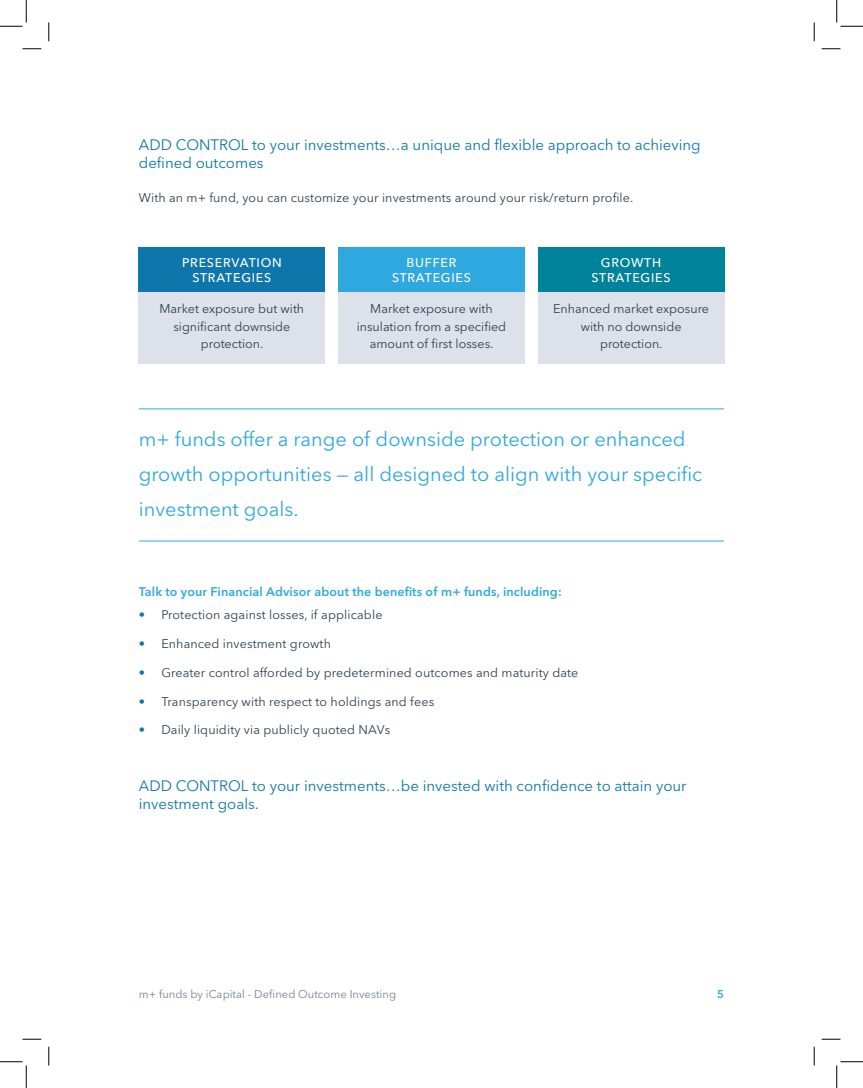
<style>
.page{position:relative;width:863px;height:1088px;background:#fff}
.page>*{position:absolute;margin:0;border:0;box-sizing:border-box;transform-origin:0 0}
.Callout{font:20px/35px "Avenir Next LT Pro";color:#2fa8df}
.t1{font:15px/17.5px "Avenir Next LT Pro";color:#0e76aa}
.serif_copy{font:12.5px/17.5px "Avenir Next LT Pro";letter-spacing:.01em;color:#2c4150;text-align:center}
.t2{font:600 12.5px "Avenir Next LT Pro";letter-spacing:.01em;color:#2fa8df}
.Subhead{font:500 12.5px/15px "Avenir Next LT Pro";letter-spacing:.06em;color:#fff;text-align:center}
.t3{font:11.25px "Avenir Next LT Pro";color:#748593}
.t4{font:600 11.25px "Avenir Next LT Pro";color:#2fa8df}
.s1{color:#0e76aa}
</style>
<div class="page">
<div style="left:139px;top:247px;width:186px;height:45px;background:#0e76aa"></div>
<div style="left:139px;top:292px;width:186px;height:71px;background:#dce1ea"></div>
<div style="left:338px;top:247px;width:186px;height:45px;background:#2fa8df"></div>
<div style="left:338px;top:292px;width:186px;height:71px;background:#dce1ea"></div>
<div style="left:538px;top:247px;width:186px;height:45px;background:#00829b"></div>
<div style="left:538px;top:292px;width:186px;height:71px;background:#dce1ea"></div>
<hr style="left:139px;top:408px;width:585px;height:1px;background:#2fa8df">
<hr style="left:139px;top:540px;width:585px;height:1px;background:#2fa8df">
<svg style="left:22px;top:48px;width:19px;height:2px"></svg>
<svg style="left:821px;top:48px;width:19px;height:2px"></svg>
<svg style="left:22px;top:1038px;width:19px;height:2px"></svg>
<svg style="left:821px;top:1038px;width:19px;height:2px"></svg>
<svg style="left:48px;top:22px;width:2px;height:19px"></svg>
<svg style="left:48px;top:1046px;width:2px;height:19px"></svg>
<svg style="left:813px;top:22px;width:2px;height:19px"></svg>
<svg style="left:813px;top:1046px;width:2px;height:19px"></svg>
<svg style="left:0;top:0;width:27px;height:27px"></svg>
<svg style="left:0;top:1061px;width:27px;height:27px"></svg>
<svg style="left:836px;top:0;width:26px;height:27px"></svg>
<svg style="left:836px;top:1061px;width:26px;height:27px"></svg>
<p class="t1" style="left:139px;top:136px;width:563px">ADD CONTROL to your investments…a unique and flexible approach to achieving defined outcomes</p>
<p class="serif_copy" style="left:139px;top:189px;width:496px">With an m+ fund, you can customize your investments around your risk/return profile.</p>
<p class="Subhead" style="left:182px;top:255px;width:101px">PRESERVATION<br>STRATEGIES</p>
<p class="Subhead" style="left:392px;top:255px;width:80px">BUFFER<br>STRATEGIES</p>
<p class="Subhead" style="left:591px;top:255px;width:80px">GROWTH<br>STRATEGIES</p>
<p class="serif_copy" style="left:553px;top:300px;width:157px">Enhanced market exposure with no downside protection.</p>
<p class="serif_copy" style="left:159px;top:300px;width:146px">Market exposure but with significant downside protection.</p>
<p class="serif_copy" style="left:357px;top:300px;width:151px">Market exposure with insulation from a specified amount of first losses.</p>
<p class="Callout" style="left:139px;top:421px;width:565px">m+ funds offer a range of downside protection or enhanced growth opportunities — all designed to align with your specific investment goals.</p>
<p class="t2" style="left:139px;top:584px;width:424px">Talk to your Financial Advisor about the benefits of m+ funds, including:</p>
<p class="serif_copy" style="left:139px;top:606px;width:245px"><span class="s1">•</span> Protection against losses, if applicable</p>
<p class="serif_copy" style="left:139px;top:635px;width:194px"><span class="s1">•</span> Enhanced investment growth</p>
<p class="serif_copy" style="left:139px;top:663px;width:441px"><span class="s1">•</span> Greater control afforded by predetermined outcomes and maturity date</p>
<p class="serif_copy" style="left:139px;top:692px;width:297px"><span class="s1">•</span> Transparency with respect to holdings and fees</p>
<p class="serif_copy" style="left:139px;top:721px;width:253px"><span class="s1">•</span> Daily liquidity via publicly quoted NAVs</p>
<p class="t1" style="left:139px;top:776px;width:549px;line-height:18px">ADD CONTROL to your investments…be invested with confidence to attain your investment goals.</p>
<p class="t3" style="left:139px;top:987px;width:259px">m+ funds by iCapital - Defined Outcome Investing</p>
<p class="t4" style="left:717px;top:987px;width:8px">5</p>
</div>
